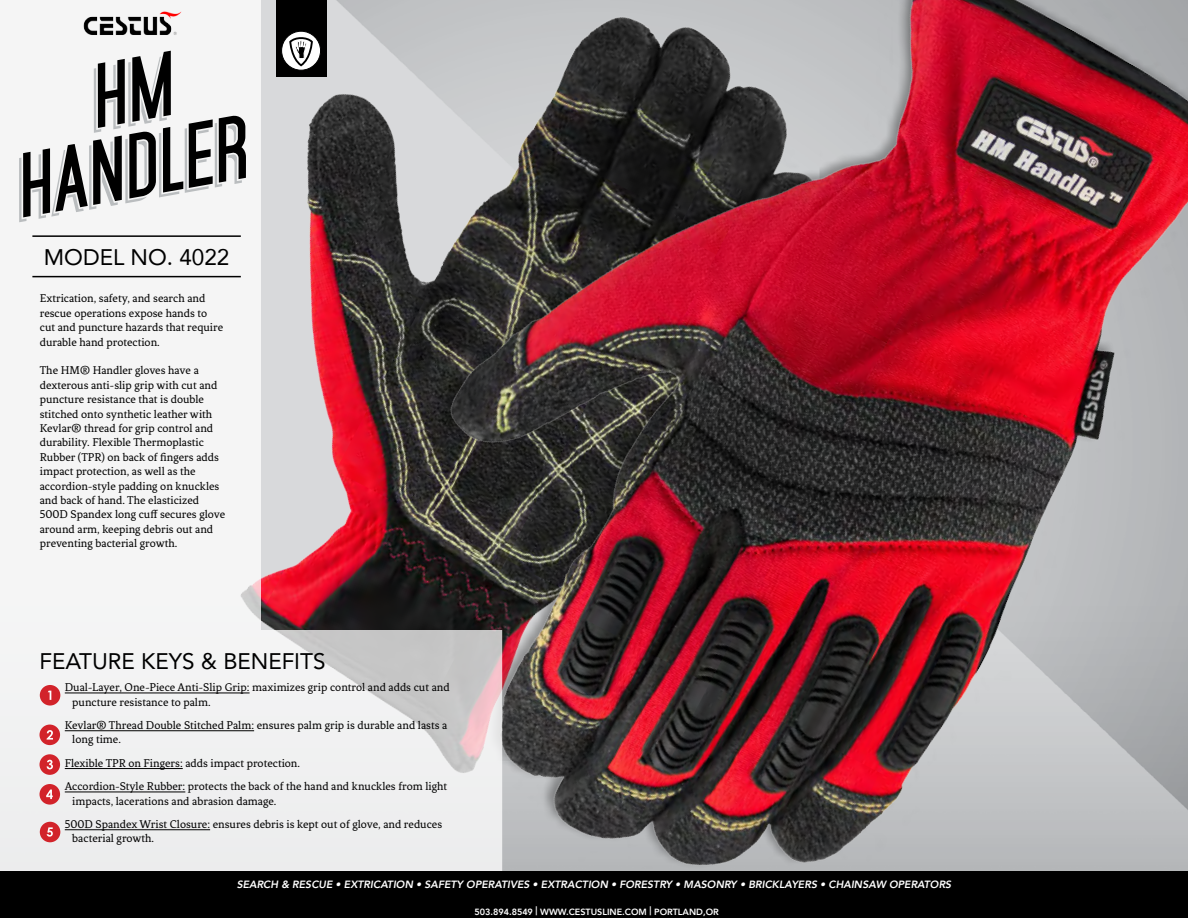
<style>
.page{position:relative;width:1188px;height:918px;background:#fff}
.page>*{position:absolute;margin:0;border:0;box-sizing:border-box;transform-origin:0 0}
.t1{font:22.5px "Avenir";color:#000}
.t2{font:12px/14.4px "Fenix";color:#000}
.t3{font:italic 800 10.5px "Avenir";color:#fff}
.t4{font:800 9px "Avenir";color:#fff}
</style>
<div class="page">
<img style="left:502px;top:0;width:686px;height:872px">
<svg style="left:0;top:0;width:502px;height:872px;fill:#efeeef"></svg>
<div style="left:0;top:872px;width:1188px;height:46px;background:#000"></div>
<hr style="left:65px;top:693px;width:185px;height:1px;background:#000">
<hr style="left:65px;top:730px;width:189px;height:1px;background:#000">
<hr style="left:65px;top:768px;width:118px;height:1px;background:#000">
<hr style="left:65px;top:792px;width:120px;height:1px;background:#000">
<hr style="left:65px;top:829px;width:145px;height:1px;background:#000">
<div style="left:276px;top:0;width:50px;height:77px;background:#000"></div>
<hr style="left:32px;top:235px;width:209px;height:2px;background:#000">
<hr style="left:32px;top:276px;width:209px;height:1px;background:#000">
<div style="left:40px;top:685px;width:20px;height:21px;background:#d2232a;border-radius:50%"></div>
<svg style="left:48px;top:691px;width:3px;height:9px"></svg>
<div style="left:40px;top:725px;width:20px;height:20px;background:#d2232a;border-radius:50%"></div>
<svg style="left:47px;top:730px;width:6px;height:10px"></svg>
<div style="left:40px;top:754px;width:20px;height:21px;background:#d2232a;border-radius:50%"></div>
<svg style="left:47px;top:760px;width:6px;height:9px"></svg>
<div style="left:40px;top:784px;width:20px;height:21px;background:#d2232a;border-radius:50%"></div>
<svg style="left:46px;top:790px;width:7px;height:9px"></svg>
<img style="left:82px;top:8px;width:101px;height:30px">
<div style="left:40px;top:822px;width:20px;height:20px;background:#d2232a;border-radius:50%"></div>
<svg style="left:47px;top:827px;width:6px;height:10px"></svg>
<svg style="left:282px;top:31px;width:39px;height:39px"></svg>
<div style="left:281px;top:31px;width:40px;height:39px;border:1px solid #000;border-radius:50%"></div>
<svg style="left:288px;top:37px;width:27px;height:31px"></svg>
<svg style="left:19px;top:51px;width:227px;height:171px"></svg>
<h1 class="t1" style="left:44px;top:239px;width:187px">MODEL NO. 4022</h1>
<p class="t2" style="left:40px;top:291px;width:185px">Extrication, safety, and search and rescue operations expose hands to cut and puncture hazards that require durable hand protection.</p>
<p class="t2" style="left:40px;top:363px;width:187px">The HM® Handler gloves have a dexterous anti-slip grip with cut and puncture resistance that is double stitched onto synthetic leather with Kevlar® thread for grip control and durability. Flexible Thermoplastic Rubber (TPR) on back of fingers adds impact protection, as well as the accordion-style padding on knuckles and back of hand. The elasticized 500D Spandex long cuff secures glove around arm, keeping debris out and preventing bacterial growth.</p>
<h1 class="t1" style="left:40px;top:643px;width:288px">FEATURE KEYS &amp; BENEFITS</h1>
<p class="t2" style="left:72px;top:680px;width:379px;text-indent:-8px">Dual-Layer, One-Piece Anti-Slip Grip: maximizes grip control and adds cut and puncture resistance to palm.</p>
<p class="t2" style="left:72px;top:718px;width:377px;text-indent:-8px">Kevlar® Thread Double Stitched Palm: ensures palm grip is durable and lasts a long time.</p>
<p class="t2" style="left:65px;top:751px;width:384px;line-height:23.4px">Flexible TPR on Fingers: adds impact protection.<br>Accordion-Style Rubber: protects the back of the hand and knuckles from light</p>
<p class="t2" style="left:65px;top:789px;width:379px;line-height:23.4px;text-indent:8px">impacts, lacerations and abrasion damage.<br>500D Spandex Wrist Closure: ensures debris is kept out of glove, and reduces</p>
<p class="t2" style="left:72px;top:831px;width:83px">bacterial growth.</p>
<p class="t3" style="left:237px;top:878px;width:716px">SEARCH &amp; RESCUE • EXTRICATION • SAFETY OPERATIVES • EXTRACTION • FORESTRY • MASONRY • BRICKLAYERS • CHAINSAW OPERATORS</p>
<p class="t4" style="left:474px;top:904px;width:246px">503.894.8549 | WWW.CESTUSLINE.COM | PORTLAND,OR</p>
</div>
